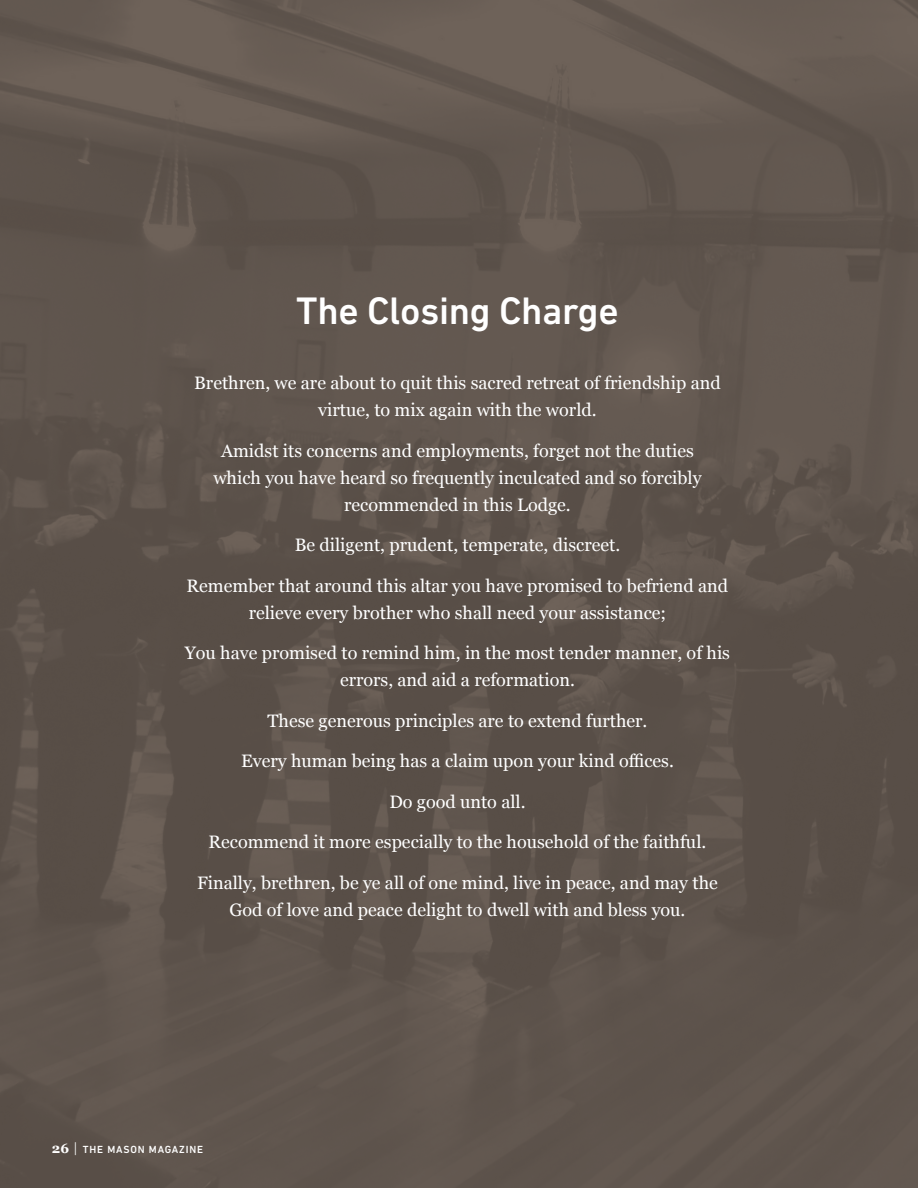
<style>
.page{position:relative;width:918px;height:1188px;background:#fff}
.page>*{position:absolute;margin:0;border:0;box-sizing:border-box;transform-origin:0 0}
.t1{font:500 39px "DIN Next LT Pro";letter-spacing:-.01em;color:#fff}
.t2{font:18px/27px "Georgia";color:#fff;text-align:center}
.t3{font:500 10.5px "DIN Next LT Pro";letter-spacing:.08em;color:#fff}
.s1{font-family:"Georgia";font-weight:700;font-size:13.5px}
.s2{font-family:"DIN";font-weight:300;font-size:15px}
</style>
<div class="page">
<img style="left:0;top:0;width:918px;height:1188px">
<p class="t1" style="left:296px;top:288px;width:324px">The Closing Charge</p>
<p class="t2" style="left:194px;top:369px;width:528px">Brethren, we are about to quit this sacred retreat of friendship and virtue, to mix again with the world.</p>
<p class="t2" style="left:213px;top:436px;width:490px">Amidst its concerns and employments, forget not the duties which you have heard so frequently inculcated and so forcibly recommended in this Lodge.</p>
<p class="t2" style="left:295px;top:531px;width:327px">Be diligent, prudent, temperate, discreet.</p>
<p class="t2" style="left:187px;top:571px;width:543px">Remember that around this altar you have promised to befriend and relieve every brother who shall need your assistance;</p>
<p class="t2" style="left:185px;top:639px;width:547px">You have promised to remind him, in the most tender manner, of his errors, and aid a reformation.</p>
<p class="t2" style="left:267px;top:706px;width:382px">These generous principles are to extend further.</p>
<p class="t2" style="left:241px;top:747px;width:434px">Every human being has a claim upon your kind offices.</p>
<p class="t2" style="left:389px;top:787px;width:138px">Do good unto all.</p>
<p class="t2" style="left:209px;top:828px;width:499px">Recommend it more especially to the household of the faithful.</p>
<p class="t2" style="left:197px;top:868px;width:522px">Finally, brethren, be ye all of one mind, live in peace, and may the<br>God of love and peace delight to dwell with and bless you.</p>
<p class="t3" style="left:52px;top:1143px;width:153px"><span class="s1">26</span> <span class="s2">|</span> THE MASON MAGAZINE</p>
</div>
